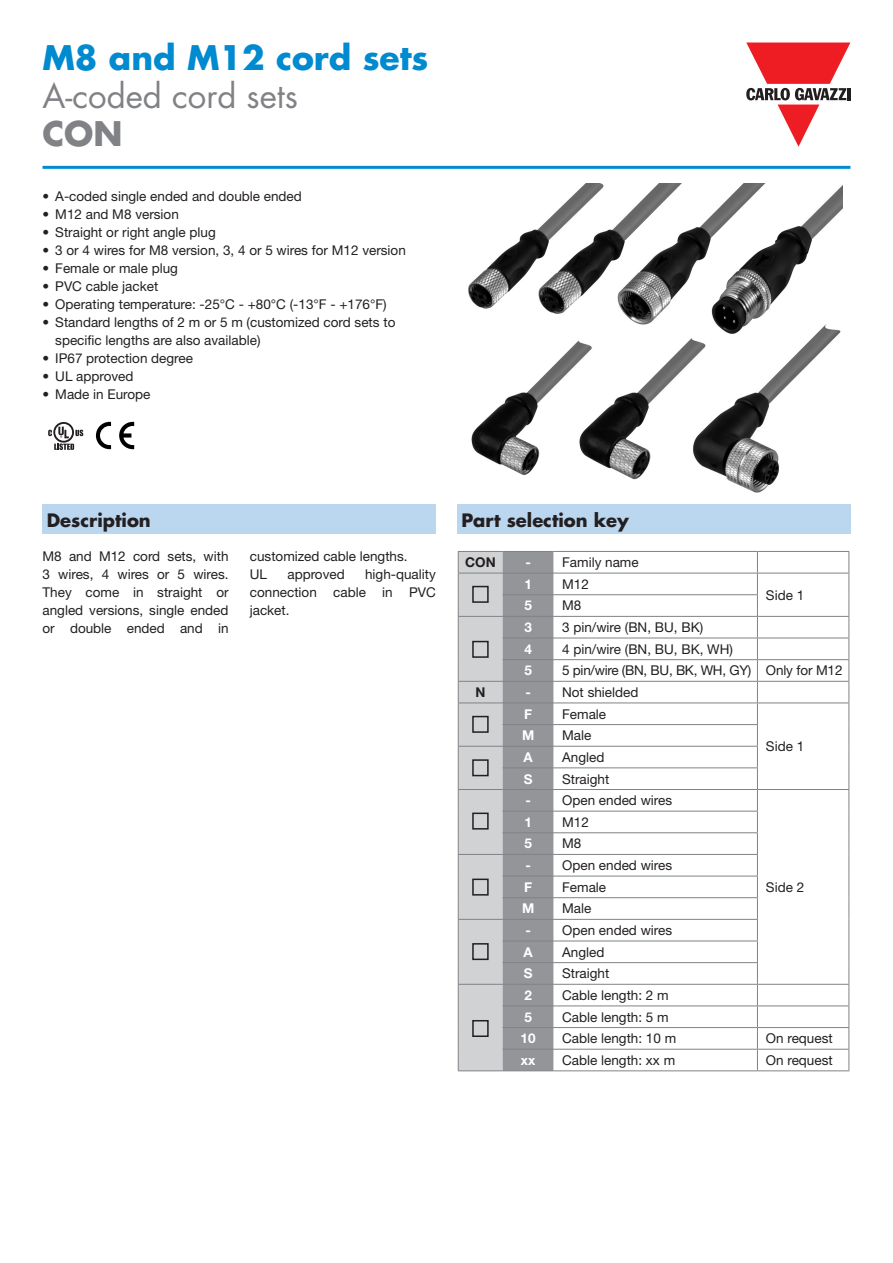
<style>
.page{position:relative;width:893px;height:1263px;background:#fff}
.page>*{position:absolute;margin:0;border:0;box-sizing:border-box;transform-origin:0 0}
.t1{font:700 33px "Futura Std";color:#008acf}
.t2{font:33px "Futura Std";color:#808285}
.t3{font:700 33px "Futura Std";color:#808285}
.t4{font:700 18px "Futura Std";color:#231f20}
.t5{font:13.5px/18px "Helvetica Neue LT Std";color:#231f20;text-align:justify}
.t6{font:700 13.5px "Helvetica Neue LT Std";color:#fff}
.t7{font:13.5px "Helvetica Neue LT Std";letter-spacing:-.02em;color:#231f20}
.t8{font:700 13.5px "Helvetica Neue LT Std";color:#231f20}
</style>
<div class="page">
<svg style="left:746px;top:43px;width:104px;height:104px"></svg>
<img style="left:468px;top:184px;width:374px;height:309px">
<hr style="left:43px;top:166px;width:807px;height:3px;background:#008acf">
<svg style="left:48px;top:422px;width:35px;height:28px"></svg>
<div style="left:43px;top:504px;width:393px;height:30px;background:#bbd6ef"></div>
<div style="left:457px;top:504px;width:393px;height:30px;background:#bbd6ef"></div>
<svg style="left:554px;top:572px;width:294px;height:477px"></svg>
<hr style="left:554px;top:573px;width:203px;height:1px;background:#808285">
<hr style="left:554px;top:594px;width:204px;height:1px;background:#808285">
<hr style="left:554px;top:616px;width:203px;height:1px;background:#808285">
<hr style="left:554px;top:638px;width:203px;height:1px;background:#808285">
<hr style="left:757px;top:638px;width:92px;height:1px;background:#808285">
<hr style="left:554px;top:659px;width:203px;height:1px;background:#808285">
<hr style="left:757px;top:659px;width:92px;height:1px;background:#808285">
<hr style="left:554px;top:681px;width:203px;height:1px;background:#808285">
<hr style="left:757px;top:681px;width:92px;height:1px;background:#808285">
<hr style="left:554px;top:702px;width:203px;height:1px;background:#808285">
<hr style="left:554px;top:724px;width:204px;height:1px;background:#808285">
<hr style="left:554px;top:746px;width:204px;height:1px;background:#808285">
<hr style="left:554px;top:767px;width:204px;height:1px;background:#808285">
<hr style="left:554px;top:789px;width:203px;height:1px;background:#808285">
<hr style="left:554px;top:811px;width:204px;height:1px;background:#808285">
<hr style="left:554px;top:832px;width:204px;height:1px;background:#808285">
<hr style="left:554px;top:854px;width:204px;height:1px;background:#808285">
<hr style="left:554px;top:876px;width:204px;height:1px;background:#808285">
<hr style="left:554px;top:897px;width:204px;height:1px;background:#808285">
<hr style="left:554px;top:919px;width:204px;height:1px;background:#808285">
<hr style="left:554px;top:941px;width:204px;height:1px;background:#808285">
<hr style="left:554px;top:962px;width:204px;height:1px;background:#808285">
<svg style="left:458px;top:551px;width:96px;height:519px;background:#acaeb0"></svg>
<hr style="left:503px;top:1049px;width:51px;height:1px;background:#808285">
<hr style="left:458px;top:1070px;width:45px;height:1px;background:#808285">
<hr style="left:503px;top:1070px;width:51px;height:1px;background:#808285">
<hr style="left:554px;top:551px;width:203px;height:1px;background:#808285">
<hr style="left:757px;top:551px;width:92px;height:1px;background:#808285">
<hr style="left:757px;top:573px;width:92px;height:1px;background:#808285">
<hr style="left:757px;top:616px;width:92px;height:1px;background:#808285">
<hr style="left:757px;top:702px;width:92px;height:1px;background:#808285">
<hr style="left:757px;top:789px;width:92px;height:1px;background:#808285">
<hr style="left:554px;top:984px;width:203px;height:1px;background:#808285">
<hr style="left:757px;top:984px;width:92px;height:1px;background:#808285">
<hr style="left:554px;top:1005px;width:203px;height:1px;background:#808285">
<hr style="left:757px;top:1005px;width:92px;height:1px;background:#808285">
<hr style="left:554px;top:1027px;width:203px;height:1px;background:#808285">
<hr style="left:757px;top:1027px;width:92px;height:1px;background:#808285">
<hr style="left:554px;top:1049px;width:203px;height:1px;background:#808285">
<hr style="left:757px;top:1049px;width:92px;height:1px;background:#808285">
<svg style="left:757px;top:552px;width:1px;height:518px"></svg>
<svg style="left:848px;top:552px;width:1px;height:518px"></svg>
<hr style="left:554px;top:1070px;width:203px;height:1px;background:#808285">
<hr style="left:757px;top:1070px;width:92px;height:1px;background:#808285">
<div style="left:473px;top:586px;width:15px;height:16px;background:#d1d3d4"></div>
<div style="left:472px;top:586px;width:17px;height:17px;border:2px solid #231f20"></div>
<div style="left:473px;top:641px;width:15px;height:16px;background:#d1d3d4"></div>
<div style="left:472px;top:641px;width:17px;height:17px;border:2px solid #231f20"></div>
<div style="left:473px;top:716px;width:15px;height:16px;background:#d1d3d4"></div>
<div style="left:472px;top:716px;width:17px;height:17px;border:2px solid #231f20"></div>
<div style="left:473px;top:760px;width:15px;height:15px;background:#d1d3d4"></div>
<div style="left:472px;top:759px;width:17px;height:17px;border:2px solid #231f20"></div>
<div style="left:473px;top:813px;width:15px;height:16px;background:#d1d3d4"></div>
<div style="left:472px;top:812px;width:17px;height:17px;border:2px solid #231f20"></div>
<div style="left:473px;top:879px;width:15px;height:16px;background:#d1d3d4"></div>
<div style="left:472px;top:878px;width:17px;height:17px;border:2px solid #231f20"></div>
<div style="left:473px;top:944px;width:15px;height:15px;background:#d1d3d4"></div>
<div style="left:472px;top:943px;width:17px;height:17px;border:2px solid #231f20"></div>
<div style="left:473px;top:1021px;width:15px;height:15px;background:#d1d3d4"></div>
<div style="left:472px;top:1020px;width:17px;height:17px;border:2px solid #231f20"></div>
<svg style="left:119px;top:422px;width:15px;height:27px"></svg>
<svg style="left:96px;top:422px;width:15px;height:27px"></svg>
<p class="t1" style="left:43px;top:35px;width:388px">M8 and M12 cord sets</p>
<p class="t2" style="left:43px;top:75px;width:257px">A-coded cord sets</p>
<p class="t3" style="left:43px;top:112px;width:82px">CON</p>
<p class="t5" style="left:43px;top:187px;width:261px">• A-coded single ended and double ended</p>
<p class="t5" style="left:43px;top:205px;width:138px">• M12 and M8 version</p>
<p class="t5" style="left:43px;top:223px;width:175px">• Straight or right angle plug</p>
<p class="t5" style="left:43px;top:241px;width:365px">• 3 or 4 wires for M8 version, 3, 4 or 5 wires for M12 version</p>
<p class="t5" style="left:43px;top:259px;width:137px">• Female or male plug</p>
<p class="t5" style="left:43px;top:277px;width:117px">• PVC cable jacket</p>
<p class="t5" style="left:43px;top:295px;width:346px">• Operating temperature: -25°C - +80°C (-13°F - +176°F)</p>
<p class="t5" style="left:55px;top:313px;width:342px;text-indent:-13px">• Standard lengths of 2 m or 5 m (customized cord sets to specific lengths are also available)</p>
<p class="t5" style="left:43px;top:349px;width:152px">• IP67 protection degree</p>
<p class="t5" style="left:43px;top:367px;width:93px">• UL approved</p>
<p class="t5" style="left:43px;top:385px;width:110px">• Made in Europe</p>
<p class="t4" style="left:47px;top:508px;width:106px">Description</p>
<p class="t4" style="left:461px;top:508px;width:169px">Part selection key</p>
<p class="t8" style="left:465px;top:554px;width:32px">CON</p>
<p class="t6" style="left:525px;top:554px;width:7px">-</p>
<p class="t5" style="left:562px;top:553px;width:78px">Family name</p>
<p class="t6" style="left:524px;top:575px;width:9px">1</p>
<p class="t5" style="left:562px;top:575px;width:28px">M12</p>
<p class="t5" style="left:43px;top:547px;width:188px">M8 and M12 cord sets, with 3 wires, 4 wires or 5 wires.<br>They come in straight or angled versions, single ended or double ended and in</p>
<p class="t5" style="left:250px;top:547px;width:159px">customized cable lengths.</p>
<p class="t5" style="left:250px;top:565px;width:188px;text-indent:115px">high-quality connection cable in PVC jacket.</p>
<p class="t5" style="left:250px;top:565px;width:19px">UL</p>
<p class="t5" style="left:287px;top:565px;width:59px">approved</p>
<p class="t5" style="left:766px;top:585px;width:40px">Side 1</p>
<p class="t6" style="left:524px;top:597px;width:9px">5</p>
<p class="t5" style="left:562px;top:596px;width:21px">M8</p>
<p class="t6" style="left:524px;top:619px;width:9px">3</p>
<p class="t5" style="left:562px;top:618px;width:142px">3 pin/wire (BN, BU, BK)</p>
<p class="t6" style="left:524px;top:640px;width:9px">4</p>
<p class="t5" style="left:562px;top:640px;width:172px">4 pin/wire (BN, BU, BK, WH)</p>
<p class="t6" style="left:524px;top:662px;width:9px">5</p>
<p class="t7" style="left:562px;top:662px;width:191px">5 pin/wire (BN, BU, BK, WH, GY)</p>
<p class="t5" style="left:766px;top:661px;width:78px">Only for M12</p>
<p class="t8" style="left:475px;top:684px;width:12px">N</p>
<p class="t6" style="left:525px;top:684px;width:7px">-</p>
<p class="t5" style="left:562px;top:683px;width:78px">Not shielded</p>
<p class="t6" style="left:524px;top:705px;width:10px">F</p>
<p class="t5" style="left:562px;top:705px;width:46px">Female</p>
<p class="t6" style="left:522px;top:727px;width:14px">M</p>
<p class="t5" style="left:562px;top:726px;width:31px">Male</p>
<p class="t6" style="left:523px;top:749px;width:11px">A</p>
<p class="t5" style="left:562px;top:748px;width:44px">Angled</p>
<p class="t6" style="left:524px;top:770px;width:10px">S</p>
<p class="t5" style="left:562px;top:769px;width:49px">Straight</p>
<p class="t6" style="left:525px;top:792px;width:7px">-</p>
<p class="t5" style="left:562px;top:791px;width:112px">Open ended wires</p>
<p class="t5" style="left:766px;top:737px;width:40px">Side 1</p>
<p class="t6" style="left:524px;top:814px;width:9px">1</p>
<p class="t5" style="left:562px;top:813px;width:28px">M12</p>
<p class="t6" style="left:524px;top:835px;width:9px">5</p>
<p class="t5" style="left:562px;top:834px;width:21px">M8</p>
<p class="t6" style="left:525px;top:857px;width:7px">-</p>
<p class="t5" style="left:562px;top:856px;width:112px">Open ended wires</p>
<p class="t6" style="left:524px;top:878px;width:10px">F</p>
<p class="t5" style="left:562px;top:878px;width:46px">Female</p>
<p class="t6" style="left:522px;top:900px;width:14px">M</p>
<p class="t5" style="left:562px;top:899px;width:31px">Male</p>
<p class="t6" style="left:525px;top:922px;width:7px">-</p>
<p class="t5" style="left:562px;top:921px;width:112px">Open ended wires</p>
<p class="t6" style="left:523px;top:943px;width:11px">A</p>
<p class="t5" style="left:562px;top:943px;width:44px">Angled</p>
<p class="t6" style="left:524px;top:965px;width:10px">S</p>
<p class="t5" style="left:562px;top:964px;width:49px">Straight</p>
<p class="t6" style="left:524px;top:987px;width:9px">2</p>
<p class="t5" style="left:562px;top:986px;width:108px">Cable length: 2 m</p>
<p class="t6" style="left:524px;top:1008px;width:9px">5</p>
<p class="t5" style="left:562px;top:1007px;width:108px">Cable length: 5 m</p>
<p class="t6" style="left:521px;top:1030px;width:17px">10</p>
<p class="t5" style="left:562px;top:1029px;width:116px">Cable length: 10 m</p>
<p class="t5" style="left:766px;top:1029px;width:68px">On request</p>
<p class="t6" style="left:521px;top:1052px;width:16px">xx</p>
<p class="t5" style="left:562px;top:1051px;width:115px">Cable length: xx m</p>
<p class="t5" style="left:766px;top:1051px;width:68px">On request</p>
<p class="t5" style="left:766px;top:878px;width:40px">Side 2</p>
</div>
